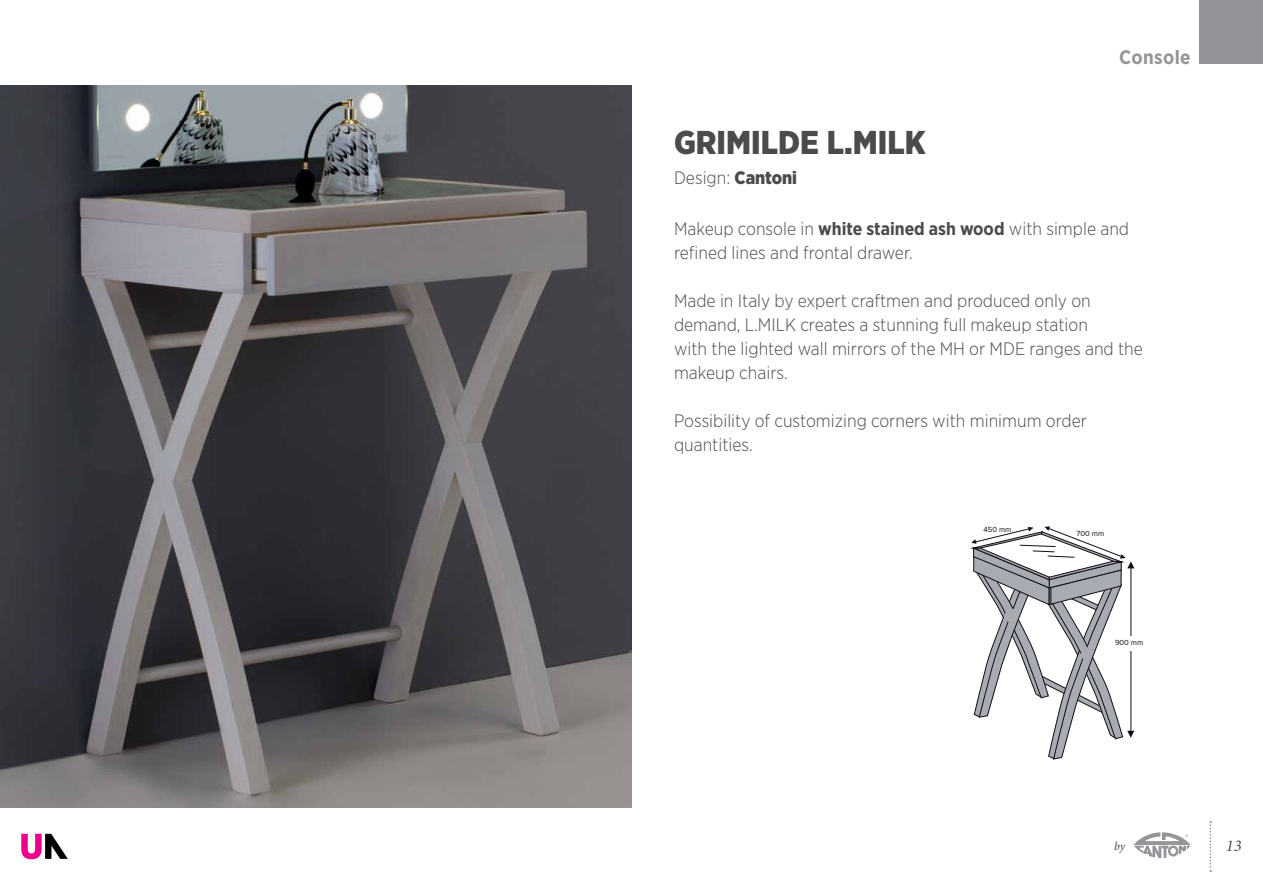
<style>
.page{position:relative;width:1263px;height:893px;background:#fff}
.page>*{position:absolute;margin:0;border:0;box-sizing:border-box;transform-origin:0 0}
.t1{font:900 33px "Gotham Narrow";color:#4a4b4c}
.t2{font:700 19.5px "Gotham Narrow";letter-spacing:.02em;color:#949598}
.t3{font:300 18px/24px "Gotham Narrow";color:#4a4b4c}
.t4{font:italic 16.5px "Minion Pro";color:#4d4d4f}
.t5{font:italic 12px "Minion Pro";color:#4d4d4f}
.t6{font:7.65px "Proxima Nova";color:#110d15}
.s1{font-weight:900}
.s2{font-weight:700}
</style>
<div class="page">
<img style="left:0;top:85px;width:631px;height:723px">
<svg style="left:971px;top:526px;width:163px;height:233px"></svg>
<svg style="left:21px;top:834px;width:47px;height:25px"></svg>
<svg style="left:1134px;top:832px;width:57px;height:26px"></svg>
<svg style="left:1209px;top:821px;width:2px;height:51px"></svg>
<div style="left:1199px;top:0;width:64px;height:64px;background:#929497"></div>
<p class="t2" style="left:1119px;top:44px;width:73px">Console</p>
<h1 class="t1" style="left:674px;top:121px;width:253px">GRIMILDE L.MILK</h1>
<p class="t3" style="left:674px;top:165px;width:125px">Design: <span class="s1">Cantoni</span></p>
<p class="t3" style="left:674px;top:216px;width:457px">Makeup console in <span class="s2">white stained ash wood</span> with simple and refined lines and frontal drawer.</p>
<p class="t3" style="left:674px;top:288px;width:470px">Made in Italy by expert craftmen and produced only on demand, L.MILK creates a stunning full makeup station<br>with the lighted wall mirrors of the MH or MDE ranges and the makeup chairs.</p>
<p class="t3" style="left:674px;top:408px;width:415px">Possibility of customizing corners with minimum order quantities.</p>
<p class="t6" style="left:983px;top:526px;width:29px">450 mm</p>
<p class="t6" style="left:1076px;top:530px;width:29px">700 mm</p>
<p class="t6" style="left:1115px;top:639px;width:30px">900 mm</p>
<p class="t5" style="left:1114px;top:838px;width:12px">by</p>
<p class="t4" style="left:1226px;top:834px;width:17px">13</p>
</div>
